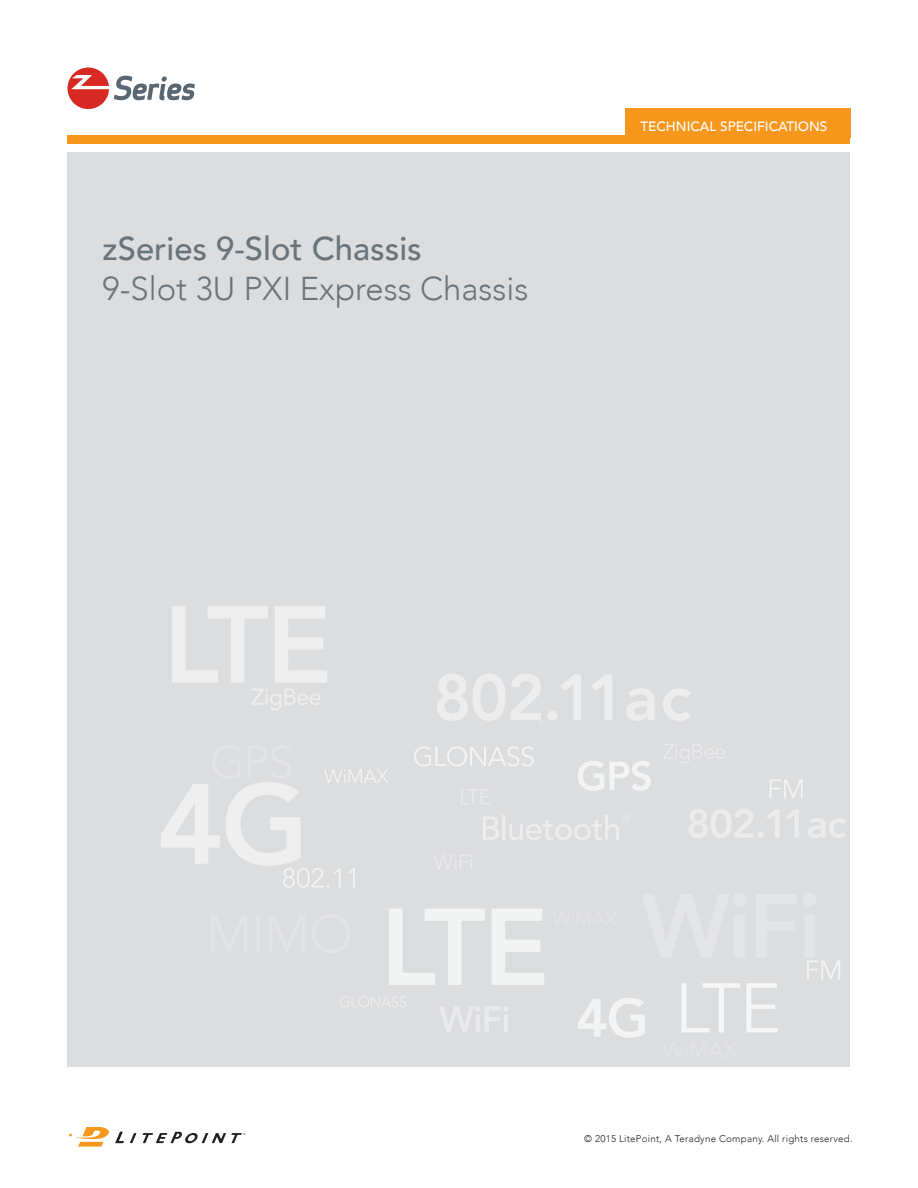
<style>
.page{position:relative;width:918px;height:1188px;background:#fff}
.page>*{position:absolute;margin:0;border:0;box-sizing:border-box;transform-origin:0 0}
.Head_2{font:300 33px "Avenir";color:#6a747b}
.Head_2-2{font:500 33px "Avenir";color:#6a747b}
.Table_C_subhead{font:500 13.5px "Avenir";color:#fff}
.Folio{font:300 9.75px "Avenir";letter-spacing:.025em;color:#231f20}
</style>
<div class="page">
<div style="left:68px;top:152px;width:782px;height:914px;background:#dcdddf"></div>
<svg style="left:389px;top:909px;width:155px;height:76px"></svg>
<svg style="left:439px;top:1006px;width:69px;height:26px"></svg>
<svg style="left:414px;top:746px;width:120px;height:20px"></svg>
<svg style="left:689px;top:809px;width:157px;height:29px"></svg>
<svg style="left:770px;top:779px;width:33px;height:20px"></svg>
<svg style="left:161px;top:769px;width:227px;height:119px"></svg>
<svg style="left:663px;top:744px;width:62px;height:19px"></svg>
<svg style="left:434px;top:855px;width:38px;height:14px"></svg>
<svg style="left:461px;top:790px;width:29px;height:14px"></svg>
<svg style="left:578px;top:960px;width:262px;height:78px"></svg>
<svg style="left:578px;top:761px;width:73px;height:30px"></svg>
<svg style="left:172px;top:606px;width:155px;height:104px"></svg>
<svg style="left:437px;top:674px;width:254px;height:47px"></svg>
<svg style="left:340px;top:996px;width:66px;height:11px"></svg>
<svg style="left:483px;top:815px;width:146px;height:25px"></svg>
<svg style="left:69px;top:1127px;width:55px;height:20px"></svg>
<svg style="left:130px;top:1133px;width:7px;height:10px"></svg>
<svg style="left:143px;top:1132px;width:102px;height:11px"></svg>
<div style="left:68px;top:135px;width:782px;height:8px;background:#f7971d"></div>
<div style="left:625px;top:108px;width:225px;height:30px;background:#f7971d"></div>
<svg style="left:68px;top:67px;width:127px;height:42px"></svg>
<p class="Head_2-2" style="left:103px;top:220px;width:321px">zSeries 9-Slot Chassis</p>
<p class="Head_2" style="left:103px;top:269px;width:427px">9-Slot 3U PXI Express Chassis</p>
<p class="Table_C_subhead" style="left:640px;top:115px;width:189px">TECHNICAL SPECIFICATIONS</p>
<p class="Folio" style="left:584px;top:1133px;width:270px">© 2015 LitePoint, A Teradyne Company. All rights reserved.</p>
</div>
